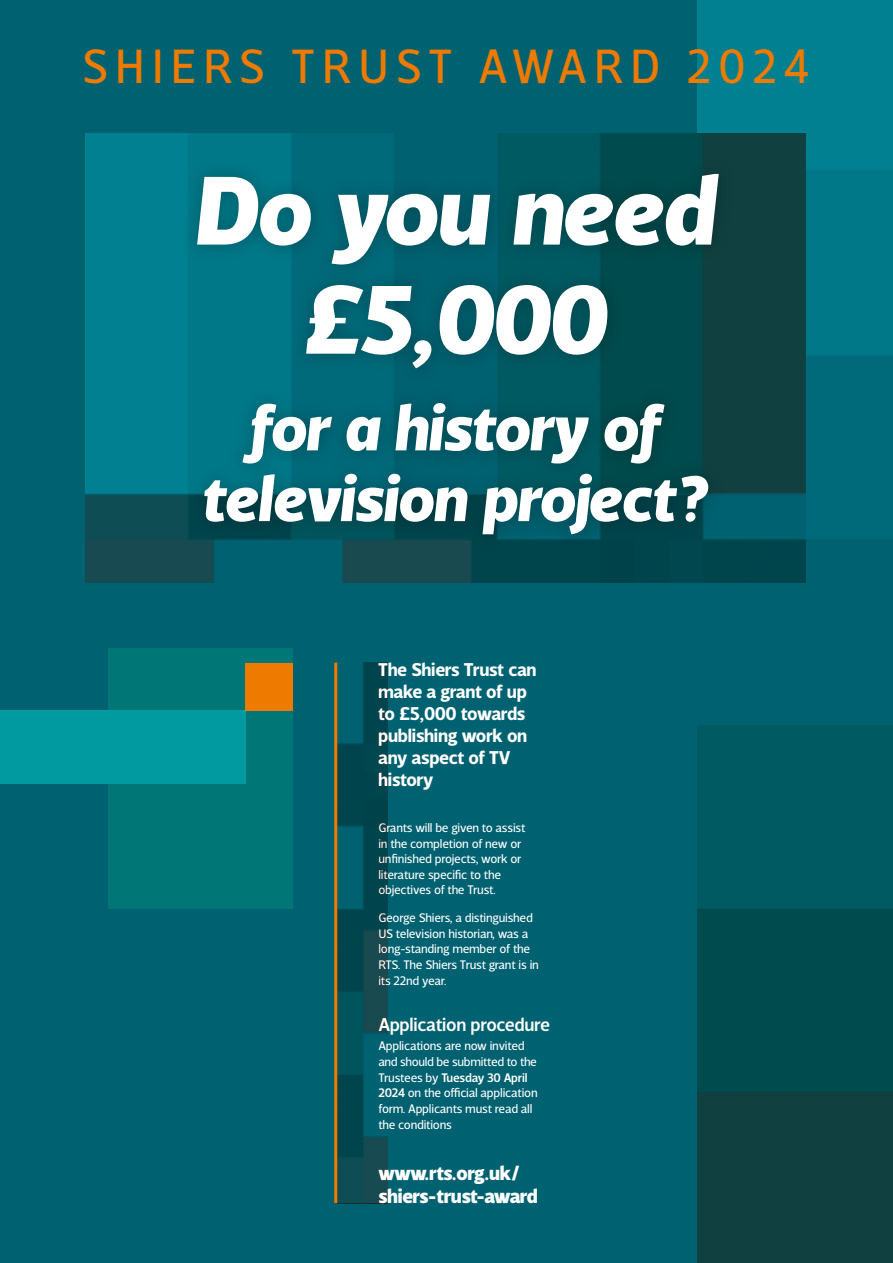
<style>
.page{position:relative;width:893px;height:1263px;background:#006170}
.page>*{position:absolute;margin:0;border:0;box-sizing:border-box;transform-origin:0 0}
.t1{font:italic 900 99.6px/109.1px "Velino Sans";letter-spacing:-.025em;color:#fff;text-align:center}
.t2{font:italic 900 65.85px/70.8px "Velino Sans";letter-spacing:-.02em;color:#fff;text-align:center}
.t3{font:49.05px "Velino Sans";letter-spacing:.14em;color:#ef7a00}
.t4{font:900 20.4px/22.5px "Velino Sans";letter-spacing:-.02em;color:#fff}
.t5{font:700 18.9px/21.9px "Velino Sans";letter-spacing:-.02em;color:#fff}
.t6{font:500 18.9px "Velino Sans";letter-spacing:-.02em;color:#fff}
.t7{font:12.6px/15.6px "Velino Sans";letter-spacing:-.02em;color:#fff}
.s1{font-weight:500}
</style>
<div class="page">
<img style="left:697px;top:0;width:196px;height:1263px">
<img style="left:85px;top:133px;width:721px;height:360px">
<div style="left:108px;top:648px;width:185px;height:261px;background:#077"></div>
<div style="left:0;top:710px;width:246px;height:73px;background:#009aa0"></div>
<svg style="left:337px;top:663px;width:50px;height:540px"></svg>
<hr style="left:334px;top:663px;width:3px;height:540px;background:#ef7a00">
<div style="left:246px;top:663px;width:47px;height:47px;background:#ef7a00"></div>
<svg style="left:85px;top:493px;width:723px;height:90px"></svg>
<div style="left:180px;top:156px;width:556px;height:396px;background:#000;opacity:.22"></div>
<h3 class="t3" style="left:82px;top:39px;width:729px">SHIERS TRUST AWARD 2024</h3>
<h1 class="t1" style="left:193px;top:161px;width:524px">Do you need £5,000</h1>
<h2 class="t2" style="left:200px;top:395px;width:508px">for a history of television project?</h2>
<h3 class="t5" style="left:378px;top:660px;width:160px">The Shiers Trust can make a grant of up to £5,000 towards publishing work on any aspect of TV history</h3>
<p class="t7" style="left:378px;top:820px;width:148px">Grants will be given to assist in the completion of new or unfinished projects, work or literature specific to the objectives of the Trust.</p>
<p class="t7" style="left:378px;top:910px;width:162px">George Shiers, a distinguished<br>US television historian, was a long-standing member of the<br>RTS. The Shiers Trust grant is in its 22nd year.</p>
<h3 class="t6" style="left:378px;top:1013px;width:173px">Application procedure</h3>
<p class="t7" style="left:378px;top:1039px;width:161px">Applications are now invited and should be submitted to the<br>Trustees by <span class="s1">Tuesday 30 April<br>2024</span> on the official application form. Applicants must read all the conditions</p>
<h3 class="t4" style="left:378px;top:1163px;width:161px">www.rts.org.uk/ shiers-trust-award</h3>
</div>
